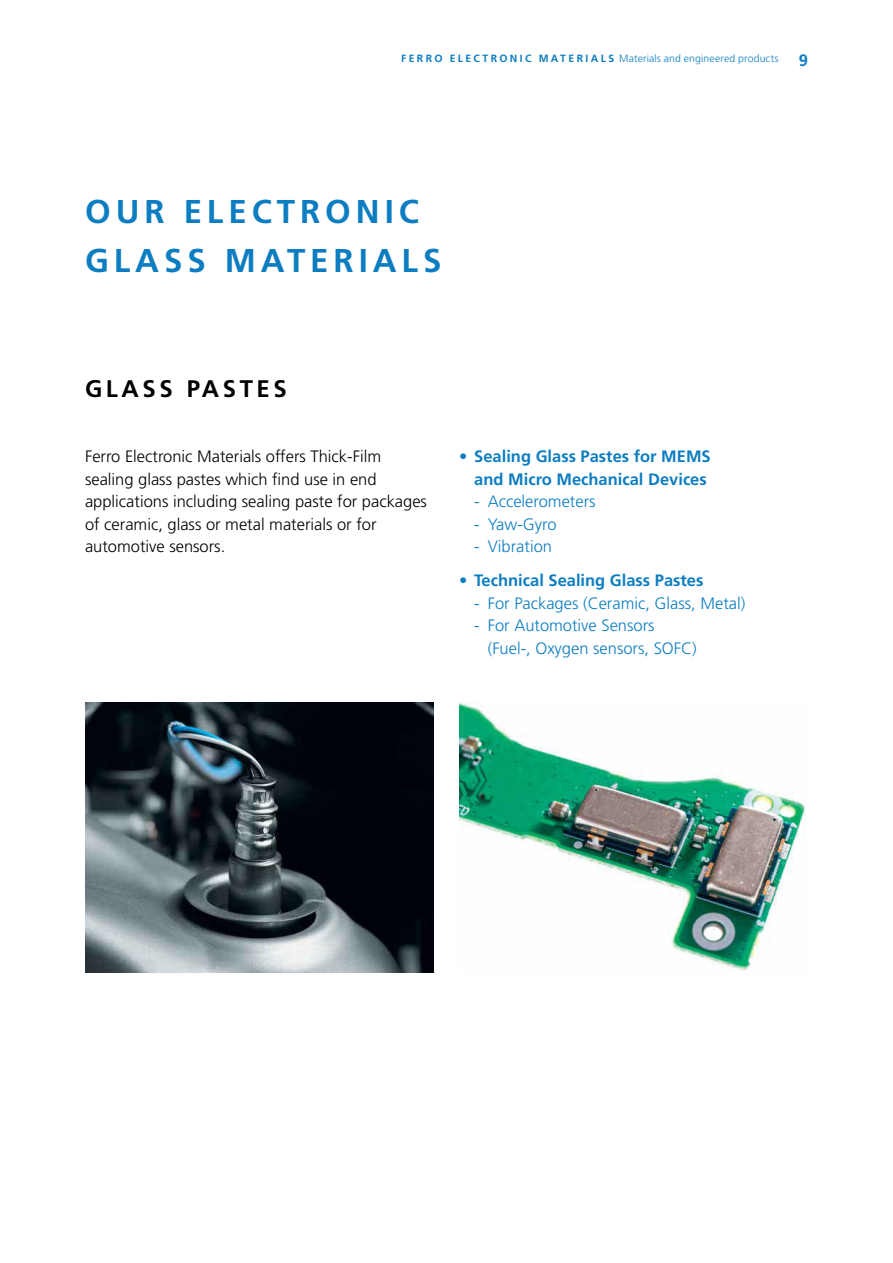
<style>
.page{position:relative;width:893px;height:1263px;background:#fff}
.page>*{position:absolute;margin:0;border:0;box-sizing:border-box;transform-origin:0 0}
.t1{font:700 33px/49.5px "Frutiger";letter-spacing:.15em;color:#0c7dc1}
.t2{font:700 24px "Frutiger";letter-spacing:.15em;color:#000}
.t3{font:300 16.5px/22.5px "Frutiger";color:#000}
.t4{font:300 16.5px/22.5px "Frutiger";color:#0c7dc1}
.t5{font:700 16.5px/22.5px "Frutiger";color:#0c7dc1;text-align:right}
.t6{font:300 10.5px "Frutiger";letter-spacing:.01em;color:#0c7dc1}
.s1{font-weight:700}
.s2{font-weight:300}
</style>
<div class="page">
<img style="left:459px;top:702px;width:347px;height:269px">
<img style="left:85px;top:702px;width:349px;height:270px">
<p class="t6" style="left:401px;top:52px;width:379px"><span class="s1">F E R R O E L E C T R O N I C M AT E R I A L S</span> Materials and engineered products</p>
<p class="t5" style="left:799px;top:49px;width:11px">9</p>
<p class="t1" style="left:85px;top:187px;width:358px">OUR ELECTRONIC<br>GLASS MATERIALS</p>
<h2 class="t2" style="left:85px;top:374px;width:203px">GLASS PASTES</h2>
<p class="t3" style="left:85px;top:446px;width:343px">Ferro Electronic Materials offers Thick-Film sealing glass pastes which fnd use in end applications including sealing paste for packages of ceramic, glass or metal materials or for automotive sensors.</p>
<p class="t5" style="left:459px;top:445px;width:253px"><span class="s2">•</span> Sealing Glass Pastes for MEMS and Micro Mechanical Devices</p>
<p class="t4" style="left:474px;top:491px;width:123px">- Accelerometers</p>
<p class="t4" style="left:474px;top:513px;width:84px">- Yaw-Gyro</p>
<p class="t4" style="left:474px;top:536px;width:79px">- Vibration</p>
<p class="t5" style="left:459px;top:569px;width:246px">• Technical Sealing Glass Pastes</p>
<p class="t4" style="left:474px;top:592px;width:273px">- For Packages (Ceramic, Glass, Metal)</p>
<p class="t4" style="left:488px;top:614px;width:211px;text-indent:-13px">- For Automotive Sensors (Fuel-, Oxygen sensors, SOFC)</p>
</div>
